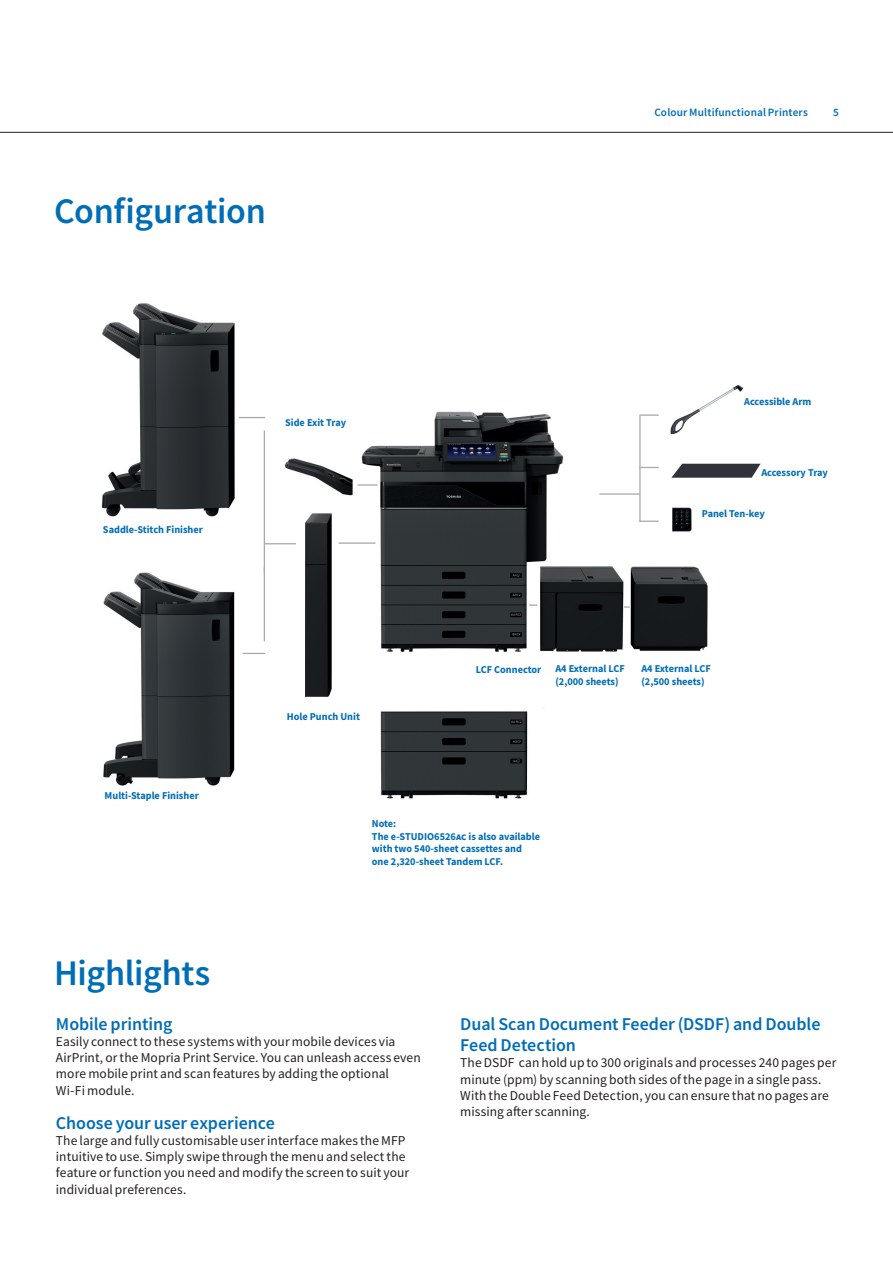
<style>
.page{position:relative;width:893px;height:1263px;background:#fff}
.page>*{position:absolute;margin:0;border:0;box-sizing:border-box;transform-origin:0 0}
.Headline_24pt{font:500 36px "Toshiba Sans";letter-spacing:-.01em;color:#006db7}
.Subheadline_12pt{font:500 18px/21.6px "Toshiba Sans";color:#006db7}
.Continuous_text_9pt{font:13.5px/16.2px "Toshiba Sans";letter-spacing:.01em;color:#231f20}
.t1{font:500 11.25px "Toshiba Sans";letter-spacing:.015em;color:#006db7}
.Table_text_Bold{font:700 10.5px "Toshiba Sans";color:#006db7}
</style>
<div class="page">
<hr style="left:0;top:132px;width:893px;height:1px;background:#231f20">
<img style="left:101px;top:303px;width:660px;height:496px">
<hr style="left:639px;top:414px;width:20px;height:2px;background:#a8a9ad">
<hr style="left:599px;top:493px;width:41px;height:2px;background:#a8a9ad">
<svg style="left:641px;top:467px;width:18px;height:1px"></svg>
<svg style="left:641px;top:521px;width:18px;height:1px"></svg>
<hr style="left:639px;top:416px;width:2px;height:106px;background:#a8a9ad">
<hr style="left:339px;top:542px;width:36px;height:2px;background:#a8a9ad">
<svg style="left:239px;top:417px;width:26px;height:18px"></svg>
<svg style="left:243px;top:636px;width:22px;height:18px"></svg>
<hr style="left:264px;top:567px;width:1px;height:74px;background:#a8a9ad">
<hr style="left:264px;top:431px;width:1px;height:142px;background:#a8a9ad">
<hr style="left:265px;top:543px;width:31px;height:1px;background:#a8a9ad">
<hr style="left:358px;top:484px;width:20px;height:2px;background:#a8a9ad">
<svg style="left:529px;top:604px;width:8px;height:2px"></svg>
<svg style="left:624px;top:606px;width:6px;height:2px"></svg>
<p class="Headline_24pt" style="left:54px;top:187px;width:213px">Configuration</p>
<p class="t1" style="left:654px;top:105px;width:155px">Colour Multifunctional Printers</p>
<p class="t1" style="left:833px;top:105px;width:7px">5</p>
<p class="Table_text_Bold" style="left:103px;top:522px;width:101px">Saddle-Stitch Finisher</p>
<p class="Table_text_Bold" style="left:105px;top:789px;width:96px">Multi-Staple Finisher</p>
<p class="Table_text_Bold" style="left:285px;top:416px;width:63px">Side Exit Tray</p>
<p class="Table_text_Bold" style="left:744px;top:395px;width:69px">Accessible Arm</p>
<p class="Table_text_Bold" style="left:761px;top:465px;width:68px">Accessory Tray</p>
<p class="Table_text_Bold" style="left:702px;top:506px;width:64px">Panel Ten-key</p>
<p class="Table_text_Bold" style="left:287px;top:709px;width:75px">Hole Punch Unit</p>
<p class="Table_text_Bold" style="left:476px;top:662px;width:67px">LCF Connector</p>
<p class="Table_text_Bold" style="left:555px;top:662px;width:71px">A4 External LCF</p>
<p class="Table_text_Bold" style="left:555px;top:674px;width:65px">(2,000 sheets)</p>
<p class="Table_text_Bold" style="left:641px;top:662px;width:71px">A4 External LCF</p>
<p class="Table_text_Bold" style="left:641px;top:674px;width:65px">(2,500 sheets)</p>
<p class="Table_text_Bold" style="left:372px;top:816px;width:26px">Note:</p>
<p class="Table_text_Bold" style="left:372px;top:829px;width:170px">The e-STUDIO6526ac is also available</p>
<p class="Table_text_Bold" style="left:372px;top:842px;width:152px">with two 540-sheet cassettes and</p>
<p class="Table_text_Bold" style="left:372px;top:854px;width:133px">one 2,320-sheet Tandem LCF.</p>
<p class="Headline_24pt" style="left:54px;top:949px;width:158px">Highlights</p>
<p class="Subheadline_12pt" style="left:56px;top:1013px;width:118px">Mobile printing</p>
<p class="Continuous_text_9pt" style="left:56px;top:1033px;width:366px">Easily connect to these systems with your mobile devices via AirPrint, or the Mopria Print Service. You can unleash access even more mobile print and scan features by adding the optional Wi-Fi module.</p>
<p class="Subheadline_12pt" style="left:56px;top:1112px;width:221px">Choose your user experience</p>
<p class="Continuous_text_9pt" style="left:56px;top:1132px;width:355px">The large and fully customisable user interface makes the MFP intuitive to use. Simply swipe through the menu and select the feature or function you need and modify the screen to suit your individual preferences.</p>
<p class="Subheadline_12pt" style="left:460px;top:1013px;width:362px">Dual Scan Document Feeder (DSDF) and Double<br>Feed Detection</p>
<p class="Continuous_text_9pt" style="left:460px;top:1055px;width:378px">The DSDF can hold up to 300 originals and processes 240 pages per minute (ppm) by scanning both sides of the page in a single pass.<br>With the Double Feed Detection, you can ensure that no pages are missing after scanning.</p>
</div>
